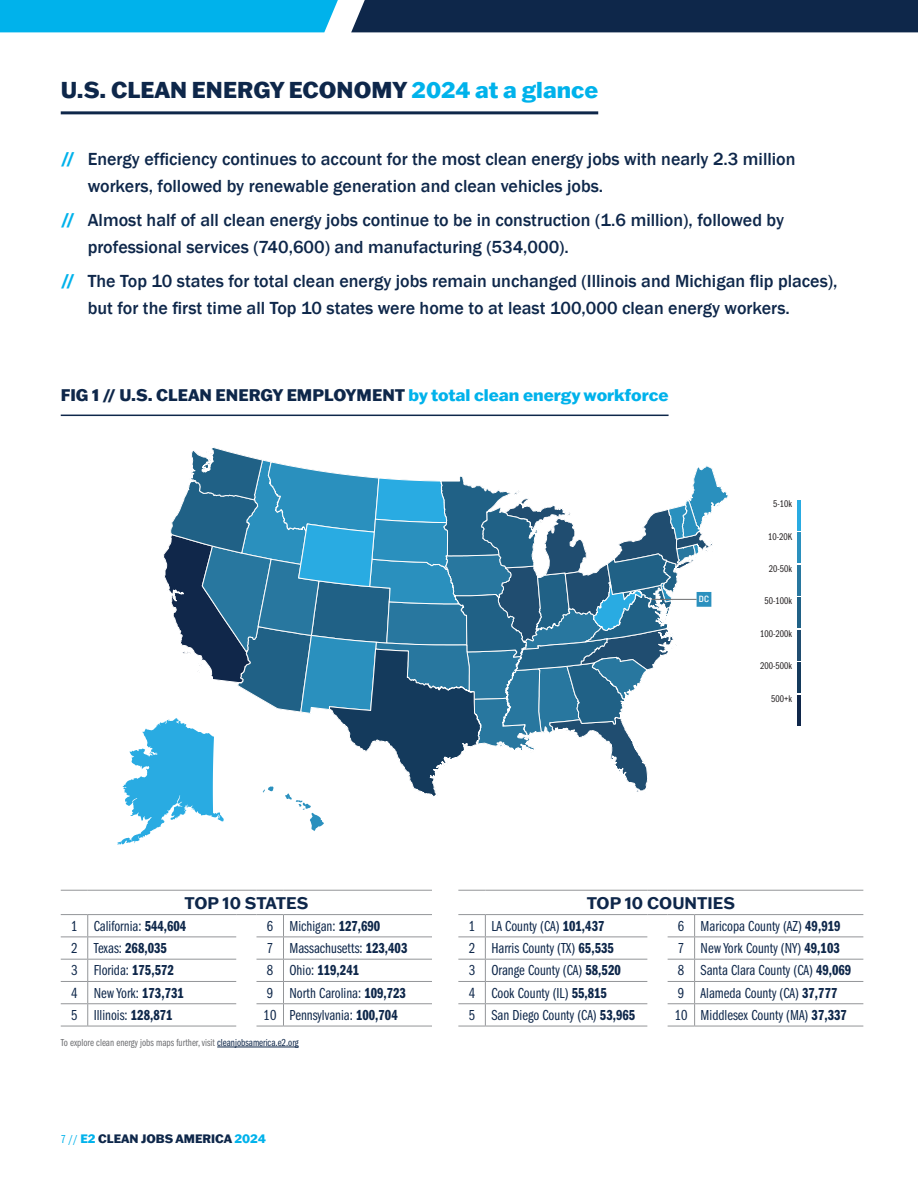
<style>
.page{position:relative;width:918px;height:1188px;background:#fff}
.page>*{position:absolute;margin:0;border:0;box-sizing:border-box;transform-origin:0 0}
.Head{font:800 22.5px "Franklin Gothic ATF";color:#0e274a}
.Intro_text{font:500 18px/27px "Franklin Gothic";color:#0e274a}
.t1{font:800 16.5px "Franklin Gothic ATF";color:#0e274a}
.Text{font:700 16.5px "Franklin Gothic ATF";color:#0e274a}
.Top_10_table_text{font:15px "Franklin Gothic LT Pro Bk Cm";color:#0e274a}
.Top_10_table_text-2{font:15px "Franklin Gothic LT Pro Dm Cm";color:#0e274a}
.t2{font:800 12px "Franklin Gothic ATF";color:#0e274a}
.NOTE{font:10.5px "Franklin Gothic LT Pro Bk Cm";color:#6c6d70}
.t3{font:10.05px "Franklin Gothic LT Pro Bk Cm";color:#231f20}
.t4{font:9.45px "Knockout 30 Junior Welterwt";color:#fff}
.s1{color:#00b2eb}
.s2{font-family:"Franklin Gothic ATF";font-weight:700;color:#00b2eb}
.s3{font-family:"Franklin Gothic LT Pro Dm Cm"}
.s4{font-family:"Franklin Gothic LT Pro Bk Cm"}
.s5{color:#0e274a}
.s6{font-family:"Franklin Gothic LT Pro Bk Cm";font-weight:400;color:#00b2eb}
</style>
<div class="page">
<svg style="left:0;top:0;width:918px;height:32px;background:#105f89"></svg>
<hr style="left:61px;top:415px;width:608px;height:1px;background:#0e274a">
<hr style="left:61px;top:111px;width:537px;height:3px;background:#0e274a">
<svg style="left:117px;top:447px;width:611px;height:398px"></svg>
<hr style="left:652px;top:599px;width:45px;height:1px;background:#6c6d70">
<hr style="left:797px;top:500px;width:4px;height:31px;background:#29abe2">
<hr style="left:797px;top:532px;width:4px;height:31px;background:#2a90be">
<hr style="left:797px;top:565px;width:4px;height:31px;background:#28779f">
<hr style="left:797px;top:597px;width:4px;height:31px;background:#206186">
<hr style="left:797px;top:630px;width:4px;height:31px;background:#204d70">
<hr style="left:797px;top:662px;width:4px;height:31px;background:#143a5c">
<hr style="left:797px;top:695px;width:4px;height:30px;background:#10274a">
<hr style="left:217px;top:1047px;width:82px;height:1px;background:#0e274a">
<svg style="left:61px;top:890px;width:27px;height:1px"></svg>
<hr style="left:88px;top:890px;width:148px;height:1px;background:#939598">
<svg style="left:236px;top:890px;width:48px;height:1px"></svg>
<hr style="left:284px;top:890px;width:148px;height:1px;background:#939598">
<hr style="left:88px;top:914px;width:148px;height:1px;background:#939598">
<hr style="left:284px;top:914px;width:148px;height:1px;background:#939598">
<hr style="left:88px;top:937px;width:148px;height:1px;background:#939598">
<hr style="left:284px;top:937px;width:148px;height:1px;background:#939598">
<hr style="left:88px;top:959px;width:148px;height:1px;background:#939598">
<hr style="left:284px;top:959px;width:148px;height:1px;background:#939598">
<hr style="left:88px;top:981px;width:148px;height:1px;background:#939598">
<hr style="left:284px;top:981px;width:148px;height:1px;background:#939598">
<hr style="left:88px;top:1003px;width:148px;height:1px;background:#939598">
<hr style="left:284px;top:1003px;width:148px;height:1px;background:#939598">
<svg style="left:61px;top:914px;width:27px;height:113px"></svg>
<hr style="left:88px;top:1026px;width:148px;height:1px;background:#939598">
<svg style="left:236px;top:914px;width:48px;height:113px"></svg>
<hr style="left:284px;top:1026px;width:148px;height:1px;background:#939598">
<svg style="left:458px;top:890px;width:27px;height:1px"></svg>
<hr style="left:485px;top:890px;width:162px;height:1px;background:#939598">
<svg style="left:647px;top:890px;width:48px;height:1px"></svg>
<hr style="left:695px;top:890px;width:168px;height:1px;background:#939598">
<hr style="left:485px;top:914px;width:162px;height:1px;background:#939598">
<hr style="left:695px;top:914px;width:168px;height:1px;background:#939598">
<hr style="left:485px;top:937px;width:162px;height:1px;background:#939598">
<hr style="left:695px;top:937px;width:168px;height:1px;background:#939598">
<hr style="left:485px;top:959px;width:162px;height:1px;background:#939598">
<hr style="left:695px;top:959px;width:168px;height:1px;background:#939598">
<hr style="left:485px;top:981px;width:162px;height:1px;background:#939598">
<hr style="left:695px;top:981px;width:168px;height:1px;background:#939598">
<hr style="left:485px;top:1003px;width:162px;height:1px;background:#939598">
<hr style="left:695px;top:1003px;width:168px;height:1px;background:#939598">
<svg style="left:458px;top:914px;width:28px;height:113px"></svg>
<hr style="left:485px;top:1026px;width:162px;height:1px;background:#939598">
<svg style="left:647px;top:914px;width:48px;height:113px"></svg>
<hr style="left:695px;top:1026px;width:168px;height:1px;background:#939598">
<p class="Head" style="left:61px;top:75px;width:539px">U.S. CLEAN ENERGY ECONOMY <span class="s1">2024 at a glance</span></p>
<p class="Intro_text" style="left:88px;top:146px;width:709px;text-indent:-27px"><span class="s2">//</span> Energy efficiency continues to account for the most clean energy jobs with nearly 2.3 million workers, followed by renewable generation and clean vehicles jobs.</p>
<p class="Intro_text" style="left:88px;top:207px;width:698px;text-indent:-27px"><span class="s2">//</span> Almost half of all clean energy jobs continue to be in construction (1.6 million), followed by professional services (740,600) and manufacturing (534,000).</p>
<p class="Intro_text" style="left:88px;top:268px;width:751px;text-indent:-27px"><span class="s2">//</span> The Top 10 states for total clean energy jobs remain unchanged (Illinois and Michigan flip places), but for the first time all Top 10 states were home to at least 100,000 clean energy workers.</p>
<p class="t1" style="left:61px;top:384px;width:609px">FIG 1 // U.S. CLEAN ENERGY EMPLOYMENT <span class="s1">by total clean energy workforce</span></p>
<p class="t4" style="left:699px;top:593px;width:11px">DC</p>
<p class="t3" style="left:773px;top:498px;width:20px">5-10k</p>
<p class="t3" style="left:768px;top:531px;width:25px">10-20K</p>
<p class="t3" style="left:769px;top:563px;width:25px">20-50k</p>
<p class="t3" style="left:764px;top:596px;width:29px">50-100k</p>
<p class="t3" style="left:760px;top:628px;width:33px">100-200k</p>
<p class="t3" style="left:760px;top:660px;width:33px">200-500k</p>
<p class="t3" style="left:771px;top:693px;width:22px">500+k</p>
<p class="Text" style="left:184px;top:892px;width:125px">TOP 10 STATES</p>
<p class="Text" style="left:587px;top:892px;width:150px">TOP 10 COUNTIES</p>
<p class="Top_10_table_text" style="left:71px;top:918px;width:8px">1</p>
<p class="Top_10_table_text" style="left:94px;top:918px;width:94px">California: <span class="s3">544,604</span></p>
<p class="Top_10_table_text" style="left:267px;top:918px;width:8px">6</p>
<p class="Top_10_table_text" style="left:290px;top:918px;width:92px">Michigan: <span class="s3">127,690</span></p>
<p class="Top_10_table_text" style="left:71px;top:940px;width:8px">2</p>
<p class="Top_10_table_text-2" style="left:94px;top:940px;width:75px"><span class="s4">Texas:</span> 268,035</p>
<p class="Top_10_table_text" style="left:267px;top:940px;width:8px">7</p>
<p class="Top_10_table_text" style="left:290px;top:940px;width:119px">Massachusetts: <span class="s3">123,403</span></p>
<p class="Top_10_table_text" style="left:71px;top:962px;width:8px">3</p>
<p class="Top_10_table_text" style="left:94px;top:962px;width:82px">Florida: <span class="s3">175,572</span></p>
<p class="Top_10_table_text" style="left:267px;top:962px;width:8px">8</p>
<p class="Top_10_table_text-2" style="left:290px;top:962px;width:71px"><span class="s4">Ohio:</span> 119,241</p>
<p class="Top_10_table_text" style="left:71px;top:985px;width:8px">4</p>
<p class="Top_10_table_text" style="left:94px;top:985px;width:92px">New York: <span class="s3">173,731</span></p>
<p class="Top_10_table_text" style="left:267px;top:985px;width:8px">9</p>
<p class="Top_10_table_text" style="left:290px;top:985px;width:118px">North Carolina: <span class="s3">109,723</span></p>
<p class="Top_10_table_text" style="left:71px;top:1007px;width:8px">5</p>
<p class="Top_10_table_text" style="left:94px;top:1007px;width:80px">Illinois: <span class="s3">128,871</span></p>
<p class="Top_10_table_text" style="left:264px;top:1007px;width:14px">10</p>
<p class="Top_10_table_text" style="left:290px;top:1007px;width:110px">Pennsylvania: <span class="s3">100,704</span></p>
<p class="NOTE" style="left:61px;top:1037px;width:239px">To explore clean energy jobs maps further, visit <span class="s5">cleanjobsamerica.e2.org</span></p>
<p class="t2" style="left:61px;top:1131px;width:207px"><span class="s6">7 //</span> <span class="s1">E2</span> CLEAN JOBS AMERICA <span class="s1">2024</span></p>
<p class="Top_10_table_text" style="left:469px;top:918px;width:8px">1</p>
<p class="Top_10_table_text" style="left:491px;top:918px;width:115px">LA County (CA) <span class="s3">101,437</span></p>
<p class="Top_10_table_text" style="left:678px;top:918px;width:8px">6</p>
<p class="Top_10_table_text" style="left:701px;top:918px;width:141px">Maricopa County (AZ) <span class="s3">49,919</span></p>
<p class="Top_10_table_text" style="left:469px;top:940px;width:8px">2</p>
<p class="Top_10_table_text" style="left:491px;top:940px;width:124px">Harris County (TX) <span class="s3">65,535</span></p>
<p class="Top_10_table_text" style="left:678px;top:940px;width:8px">7</p>
<p class="Top_10_table_text" style="left:701px;top:940px;width:141px">New York County (NY) <span class="s3">49,103</span></p>
<p class="Top_10_table_text" style="left:469px;top:962px;width:8px">3</p>
<p class="Top_10_table_text" style="left:491px;top:962px;width:131px">Orange County (CA) <span class="s3">58,520</span></p>
<p class="Top_10_table_text" style="left:678px;top:962px;width:8px">8</p>
<p class="Top_10_table_text" style="left:701px;top:962px;width:152px">Santa Clara County (CA) <span class="s3">49,069</span></p>
<p class="Top_10_table_text" style="left:469px;top:985px;width:8px">4</p>
<p class="Top_10_table_text" style="left:491px;top:985px;width:117px">Cook County (IL) <span class="s3">55,815</span></p>
<p class="Top_10_table_text" style="left:678px;top:985px;width:8px">9</p>
<p class="Top_10_table_text" style="left:701px;top:985px;width:138px">Alameda County (CA) <span class="s3">37,777</span></p>
<p class="Top_10_table_text" style="left:469px;top:1007px;width:8px">5</p>
<p class="Top_10_table_text" style="left:491px;top:1007px;width:145px">San Diego County (CA) <span class="s3">53,965</span></p>
<p class="Top_10_table_text" style="left:675px;top:1007px;width:14px">10</p>
<p class="Top_10_table_text" style="left:701px;top:1007px;width:148px">Middlesex County (MA) <span class="s3">37,337</span></p>
</div>
